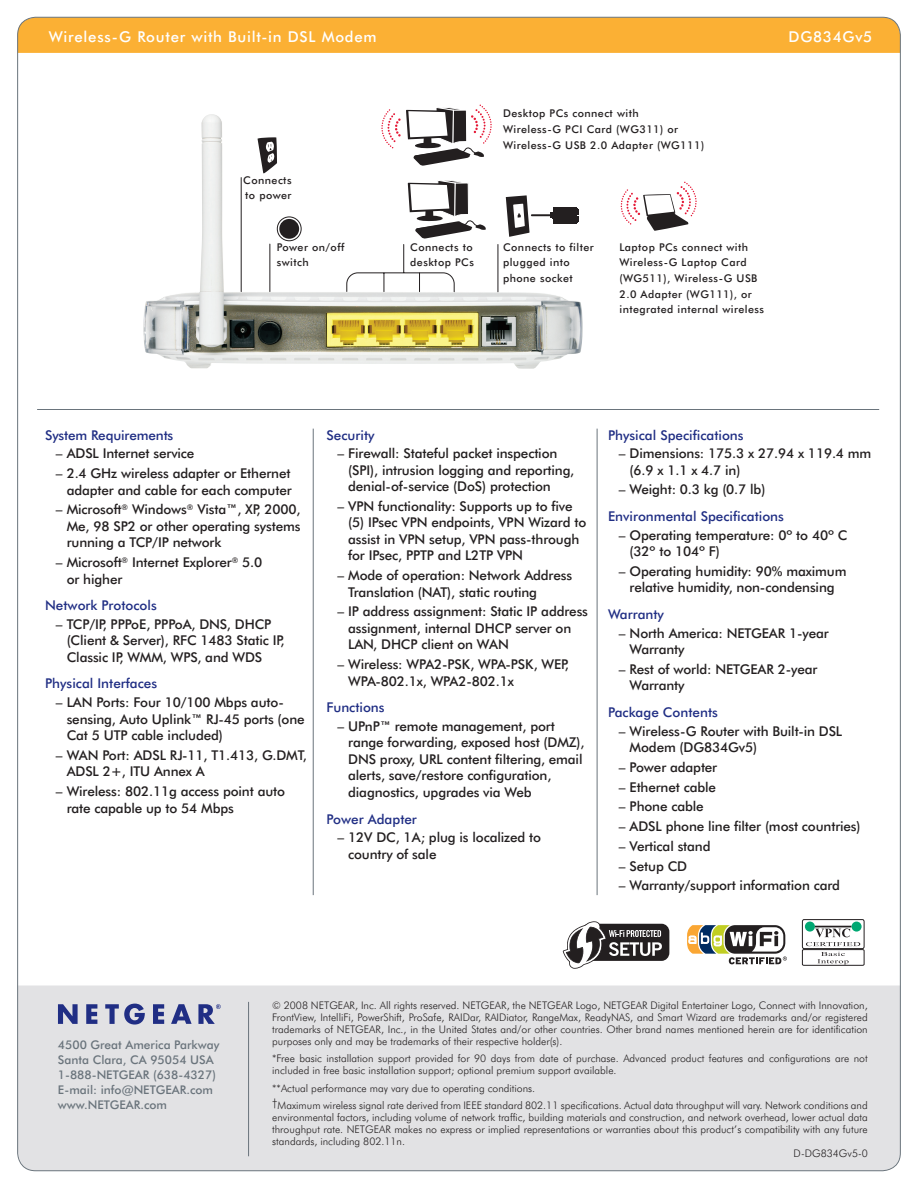
<style>
.page{position:relative;width:918px;height:1188px;background:#fff}
.page>*{position:absolute;margin:0;border:0;box-sizing:border-box;transform-origin:0 0}
.t1{font:500 15px "Futura BT";letter-spacing:.05em;color:#fff}
.t2{font:500 13.5px/16.5px "Futura BT";letter-spacing:-.01em;color:#231f20}
.t3{font:500 13.5px "Futura BT";color:#202e84}
.t4{font:500 12px/15px "Futura BT";color:#6a747c}
.t5{font:500 10.8px/15.6px "Futura BT";letter-spacing:.04em;color:#231f20}
.t6{font:300 10.5px/12px "Futura BT";color:#231f20}
</style>
<div class="page">
<div style="left:18px;top:986px;width:883px;height:185px;background:#e2e2e4"></div>
<hr style="left:248px;top:1002px;width:1px;height:154px;background:#6a747c">
<svg style="left:58px;top:1004px;width:20px;height:20px"></svg>
<svg style="left:86px;top:1004px;width:11px;height:20px"></svg>
<svg style="left:105px;top:1004px;width:40px;height:21px"></svg>
<svg style="left:153px;top:1004px;width:11px;height:20px"></svg>
<svg style="left:171px;top:1004px;width:21px;height:20px"></svg>
<svg style="left:198px;top:1004px;width:23px;height:20px"></svg>
<div style="left:17px;top:17px;width:883px;height:36px;background:#fbb034"></div>
<hr style="left:313px;top:429px;width:1px;height:466px;background:#6a747c">
<hr style="left:597px;top:429px;width:1px;height:466px;background:#6a747c">
<hr style="left:37px;top:409px;width:842px;height:1px;background:#6a747c">
<div style="left:581px;top:924px;width:88px;height:37px;background:#231f20;border-radius:8px"></div>
<svg style="left:563px;top:921px;width:99px;height:48px"></svg>
<svg style="left:802px;top:920px;width:62px;height:29px"></svg>
<div style="left:802px;top:919px;width:62px;height:30px;border:1px solid #231f20;border-radius:2px"></div>
<div style="left:802px;top:949px;width:62px;height:17px;border:1px solid #231f20"></div>
<div style="left:805px;top:922px;width:10px;height:10px;background:#00a873;border-radius:50%"></div>
<hr style="left:815px;top:926px;width:37px;height:1px;background:#231f20">
<div style="left:852px;top:922px;width:10px;height:10px;background:#00a873;border-radius:50%"></div>
<svg style="left:806px;top:928px;width:54px;height:18px"></svg>
<svg style="left:817px;top:952px;width:32px;height:13px"></svg>
<svg style="left:687px;top:925px;width:100px;height:39px"></svg>
<img style="left:143px;top:114px;width:440px;height:255px">
<svg style="left:621px;top:181px;width:76px;height:50px"></svg>
<hr style="left:497px;top:244px;width:1px;height:48px;background:#231f20">
<svg style="left:240px;top:105px;width:252px;height:228px"></svg>
<div style="left:279px;top:219px;width:20px;height:20px;background:#231f20;border-radius:50%"></div>
<div style="left:277px;top:216px;width:25px;height:25px;border:1px solid #231f20;border-radius:50%"></div>
<div style="left:553px;top:207px;width:24px;height:17px;background:#231f20"></div>
<svg style="left:577px;top:208px;width:2px;height:14px"></svg>
<svg style="left:506px;top:195px;width:48px;height:42px"></svg>
<p class="t1" style="left:49px;top:27px;width:329px">Wireless-G Router with Built-in DSL Modem</p>
<p class="t1" style="left:788px;top:27px;width:85px">DG834Gv5</p>
<p class="t5" style="left:243px;top:173px;width:50px;line-height:14.7px">Connects to power</p>
<p class="t5" style="left:277px;top:240px;width:69px;line-height:14.7px">Power on/off switch</p>
<p class="t5" style="left:503px;top:106px;width:203px">Desktop PCs connect with<br>Wireless-G PCI Card (WG311) or<br>Wireless-G USB 2.0 Adapter (WG111)</p>
<p class="t5" style="left:410px;top:240px;width:65px;line-height:14.7px">Connects to desktop PCs</p>
<p class="t5" style="left:503px;top:239px;width:92px">Connects to filter plugged into phone socket</p>
<p class="t5" style="left:619px;top:239px;width:146px">Laptop PCs connect with<br>Wireless-G Laptop Card (WG511), Wireless-G USB<br>2.0 Adapter (WG111), or integrated internal wireless</p>
<p class="t3" style="left:45px;top:427px;width:130px">System Requirements</p>
<p class="t2" style="left:56px;top:445px;width:140px">– ADSL Internet service</p>
<p class="t2" style="left:56px;top:465px;width:237px;text-align:right">– 2.4 GHz wireless adapter or Ethernet adapter and cable for each computer</p>
<p class="t2" style="left:67px;top:501px;width:235px;text-align:justify;text-indent:-11px">– Microsoft<sup>®</sup> Windows<sup>®</sup> Vista™, XP, 2000, Me, 98 SP2 or other operating systems running a TCP/IP network</p>
<p class="t2" style="left:67px;top:554px;width:197px;text-indent:-11px">– Microsoft<sup>®</sup> Internet Explorer<sup>®</sup> 5.0 or higher</p>
<p class="t3" style="left:45px;top:597px;width:113px">Network Protocols</p>
<p class="t2" style="left:67px;top:616px;width:219px;text-indent:-11px">– TCP/IP, PPPoE, PPPoA, DNS, DHCP (Client &amp; Server), RFC 1483 Static IP,<br>Classic IP, WMM, WPS, and WDS</p>
<p class="t3" style="left:45px;top:675px;width:114px">Physical Interfaces</p>
<p class="t2" style="left:67px;top:694px;width:239px;text-indent:-11px">– LAN Ports: Four 10/100 Mbps auto&shy;sensing, Auto Uplink™ RJ-45 ports (one<br>Cat 5 UTP cable included)</p>
<p class="t2" style="left:67px;top:747px;width:242px;text-indent:-11px">– WAN Port: ADSL RJ-11, T1.413, G.DMT,<br>ADSL 2+, ITU Annex A</p>
<p class="t2" style="left:67px;top:783px;width:220px;text-indent:-11px">– Wireless: 802.11g access point auto rate capable up to 54 Mbps</p>
<p class="t3" style="left:327px;top:427px;width:49px">Security</p>
<p class="t2" style="left:348px;top:445px;width:228px;text-indent:-11px">– Firewall: Stateful packet inspection (SPI), intrusion logging and reporting, denial-of-service (DoS) protection</p>
<p class="t2" style="left:348px;top:498px;width:240px;text-indent:-11px">– VPN functionality: Supports up to five (5) IPsec VPN endpoints, VPN Wizard to assist in VPN setup, VPN pass-through for IPsec, PPTP and L2TP VPN</p>
<p class="t2" style="left:348px;top:567px;width:226px;text-indent:-11px">– Mode of operation: Network Address<br>Translation (NAT), static routing</p>
<p class="t2" style="left:348px;top:603px;width:241px;text-indent:-11px">– IP address assignment: Static IP address assignment, internal DHCP server on<br>LAN, DHCP client on WAN</p>
<p class="t2" style="left:348px;top:656px;width:222px;text-indent:-11px">– Wireless: WPA2-PSK, WPA-PSK, WEP,<br>WPA-802.1x, WPA2-802.1x</p>
<p class="t3" style="left:327px;top:699px;width:60px">Functions</p>
<p class="t2" style="left:348px;top:718px;width:238px;text-indent:-11px">– UPnP™ remote management, port range forwarding, exposed host (DMZ), DNS proxy, URL content filtering, email alerts, save/restore configuration, diagnostics, upgrades via Web</p>
<p class="t3" style="left:327px;top:811px;width:92px">Power Adapter</p>
<p class="t2" style="left:348px;top:829px;width:194px;text-indent:-11px">– 12V DC, 1A; plug is localized to country of sale</p>
<p class="t3" style="left:608px;top:427px;width:137px">Physical Specifications</p>
<p class="t2" style="left:630px;top:445px;width:243px;text-indent:-11px">– Dimensions: 175.3 x 27.94 x 119.4 mm (6.9 x 1.1 x 4.7 in)</p>
<p class="t2" style="left:619px;top:481px;width:148px">– Weight: 0.3 kg (0.7 lb)</p>
<p class="t3" style="left:608px;top:508px;width:177px">Environmental Specifications</p>
<p class="t2" style="left:630px;top:527px;width:219px;text-indent:-11px">– Operating temperature: 0º to 40º C (32º to 104º F)</p>
<p class="t2" style="left:619px;top:563px;width:229px;text-align:center">– Operating humidity: 90% maximum relative humidity, non-condensing</p>
<p class="t3" style="left:608px;top:606px;width:57px">Warranty</p>
<p class="t2" style="left:630px;top:625px;width:201px;text-indent:-11px">– North America: NETGEAR 1-year<br>Warranty</p>
<p class="t2" style="left:630px;top:661px;width:189px;text-indent:-11px">– Rest of world: NETGEAR 2-year<br>Warranty</p>
<p class="t3" style="left:608px;top:704px;width:111px">Package Contents</p>
<p class="t2" style="left:630px;top:723px;width:214px;text-indent:-11px">– Wireless-G Router with Built-in DSL<br>Modem (DG834Gv5)</p>
<p class="t2" style="left:619px;top:759px;width:100px">– Power adapter</p>
<p class="t2" style="left:619px;top:779px;width:99px">– Ethernet cable</p>
<p class="t2" style="left:619px;top:798px;width:86px">– Phone cable</p>
<p class="t2" style="left:619px;top:818px;width:243px">– ADSL phone line filter (most countries)</p>
<p class="t2" style="left:619px;top:838px;width:93px">– Vertical stand</p>
<p class="t2" style="left:619px;top:858px;width:70px">– Setup CD</p>
<p class="t2" style="left:619px;top:877px;width:223px">– Warranty/support information card</p>
<p class="t4" style="left:58px;top:1037px;width:163px">4500 Great America Parkway<br>Santa Clara, CA 95054 USA<br>1-888-NETGEAR (638-4327)<br>E-mail: info@NETGEAR.com www.NETGEAR.com</p>
<p class="t6" style="left:272px;top:999px;width:597px;text-align:justify">© 2008 NETGEAR, Inc. All rights reserved. NETGEAR, the NETGEAR Logo, NETGEAR Digital Entertainer Logo, Connect with Innovation, FrontView, IntelliFi, PowerShift, ProSafe, RAIDar, RAIDiator, RangeMax, ReadyNAS, and Smart Wizard are trademarks and/or registered trademarks of NETGEAR, Inc., in the United States and/or other countries. Other brand names mentioned herein are for identification purposes only and may be trademarks of their respective holder(s).</p>
<p class="t6" style="left:272px;top:1053px;width:597px">*Free basic installation support provided for 90 days from date of purchase. Advanced product features and configurations are not included in free basic installation support; optional premium support available.</p>
<p class="t6" style="left:272px;top:1079px;width:597px;line-height:17.4px">**Actual performance may vary due to operating conditions.<br>†Maximum wireless signal rate derived from IEEE standard 802.11 specifications. Actual data throughput will vary. Network conditions and</p>
<p class="t6" style="left:272px;top:1111px;width:597px">environmental factors, including volume of network traffic, building materials and construction, and network overhead, lower actual data</p>
<p class="t6" style="left:272px;top:1123px;width:597px">throughput rate. NETGEAR makes no express or implied representations or warranties about this product’s compatibility with any future</p>
<p class="t6" style="left:272px;top:1135px;width:134px">standards, including 802.11n.</p>
<p class="t6" style="left:794px;top:1147px;width:76px">D-DG834Gv5-0</p>
</div>
